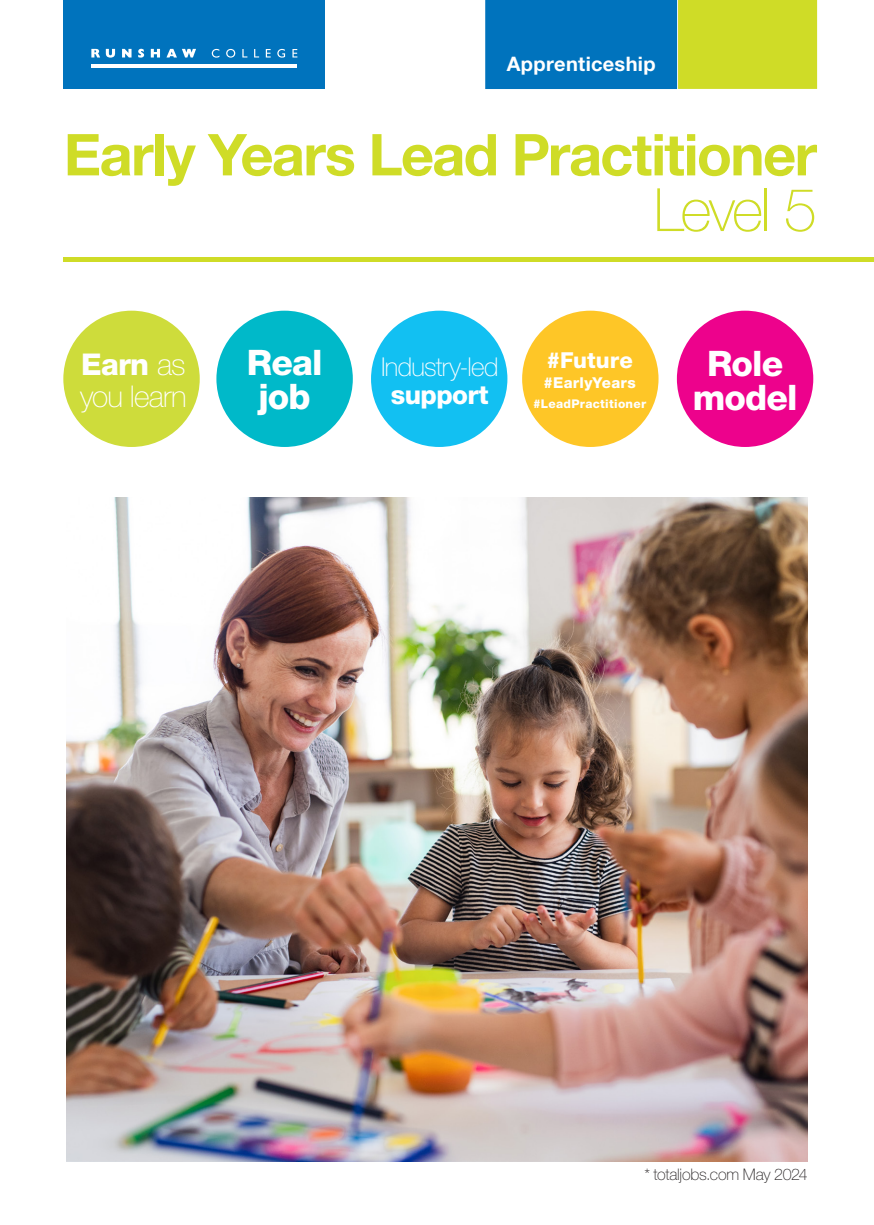
<style>
.page{position:relative;width:874px;height:1225px;background:#fff}
.page>*{position:absolute;margin:0;border:0;box-sizing:border-box;transform-origin:0 0}
.t1{font:100 59.8px "Helvetica Neue LT Pro";letter-spacing:-.05em;color:#cfdc27}
.t2{font:700 57.8px "Helvetica Neue LT Pro";letter-spacing:-.03em;color:#cfdc27}
.t3{font:800 35.2px "Helvetica Neue LT Pro";letter-spacing:-.025em;color:#fff}
.t4{font:100 30px/32px "Helvetica Neue LT Pro";letter-spacing:-.03em;color:#fff}
.t5{font:100 26px/28px "Helvetica Neue LT Pro";letter-spacing:-.03em;color:#fff;text-align:center}
.t6{font:800 22px "Helvetica Neue LT Pro";letter-spacing:.005em;color:#fff}
.t7{font:700 20px "Helvetica Neue LT Pro";letter-spacing:.015em;color:#fff}
.t8{font:100 16px "Helvetica Neue LT Pro";letter-spacing:-.015em;color:#231f20}
.t9{font:800 15px "Helvetica Neue LT Pro";letter-spacing:.02em;color:#fff}
.t10{font:800 12px "Helvetica Neue LT Pro";letter-spacing:.025em;color:#fff}
.s1{font-weight:800}
</style>
<div class="page">
<div style="left:64px;top:0;width:261px;height:89px;background:#0073bd"></div>
<div style="left:63px;top:311px;width:137px;height:136px;background:#cedc3b;border-radius:50%"></div>
<div style="left:216px;top:311px;width:136px;height:136px;background:#00b9c9;border-radius:50%"></div>
<div style="left:371px;top:311px;width:136px;height:136px;background:#12c0f2;border-radius:50%"></div>
<div style="left:522px;top:311px;width:136px;height:136px;background:#fec627;border-radius:50%"></div>
<div style="left:676px;top:311px;width:136px;height:136px;background:#ed028c;border-radius:50%"></div>
<hr style="left:64px;top:257px;width:809px;height:4px;background:#cfdc27">
<svg style="left:485px;top:0;width:331px;height:89px;background:#579f7e"></svg>
<hr style="left:91px;top:65px;width:206px;height:3px;background:#fff">
<svg style="left:91px;top:49px;width:9px;height:8px"></svg>
<svg style="left:106px;top:49px;width:9px;height:9px"></svg>
<svg style="left:122px;top:49px;width:9px;height:8px"></svg>
<svg style="left:138px;top:49px;width:6px;height:9px"></svg>
<svg style="left:151px;top:49px;width:9px;height:8px"></svg>
<svg style="left:166px;top:49px;width:30px;height:8px"></svg>
<svg style="left:212px;top:49px;width:7px;height:9px"></svg>
<svg style="left:226px;top:49px;width:9px;height:9px"></svg>
<svg style="left:242px;top:49px;width:5px;height:8px"></svg>
<svg style="left:254px;top:49px;width:5px;height:8px"></svg>
<svg style="left:266px;top:49px;width:4px;height:8px"></svg>
<svg style="left:277px;top:49px;width:8px;height:9px"></svg>
<svg style="left:292px;top:49px;width:5px;height:8px"></svg>
<img style="left:66px;top:497px;width:741px;height:664px">
<p class="t7" style="left:506px;top:51px;width:150px">Apprenticeship</p>
<p class="t2" style="left:64px;top:119px;width:754px">Early Years Lead Practitioner</p>
<p class="t1" style="left:653px;top:176px;width:165px">Level 5</p>
<p class="t4" style="left:80px;top:348px;width:108px"><span class="s1">Earn</span> as you learn</p>
<p class="t3" style="left:247px;top:342px;width:77px">Real</p>
<p class="t3" style="left:258px;top:376px;width:54px">job</p>
<p class="t5" style="left:381px;top:353px;width:119px">Industry-led <span class="s1">support</span></p>
<p class="t3" style="left:706px;top:342px;width:78px">Role</p>
<p class="t6" style="left:546px;top:347px;width:88px">#Future</p>
<p class="t9" style="left:543px;top:373px;width:94px">#EarlyYears</p>
<p class="t10" style="left:532px;top:396px;width:115px">#LeadPractitioner</p>
<p class="t3" style="left:692px;top:376px;width:106px">model</p>
<p class="t8" style="left:644px;top:1164px;width:165px">* totaljobs.com May 2024</p>
</div>
